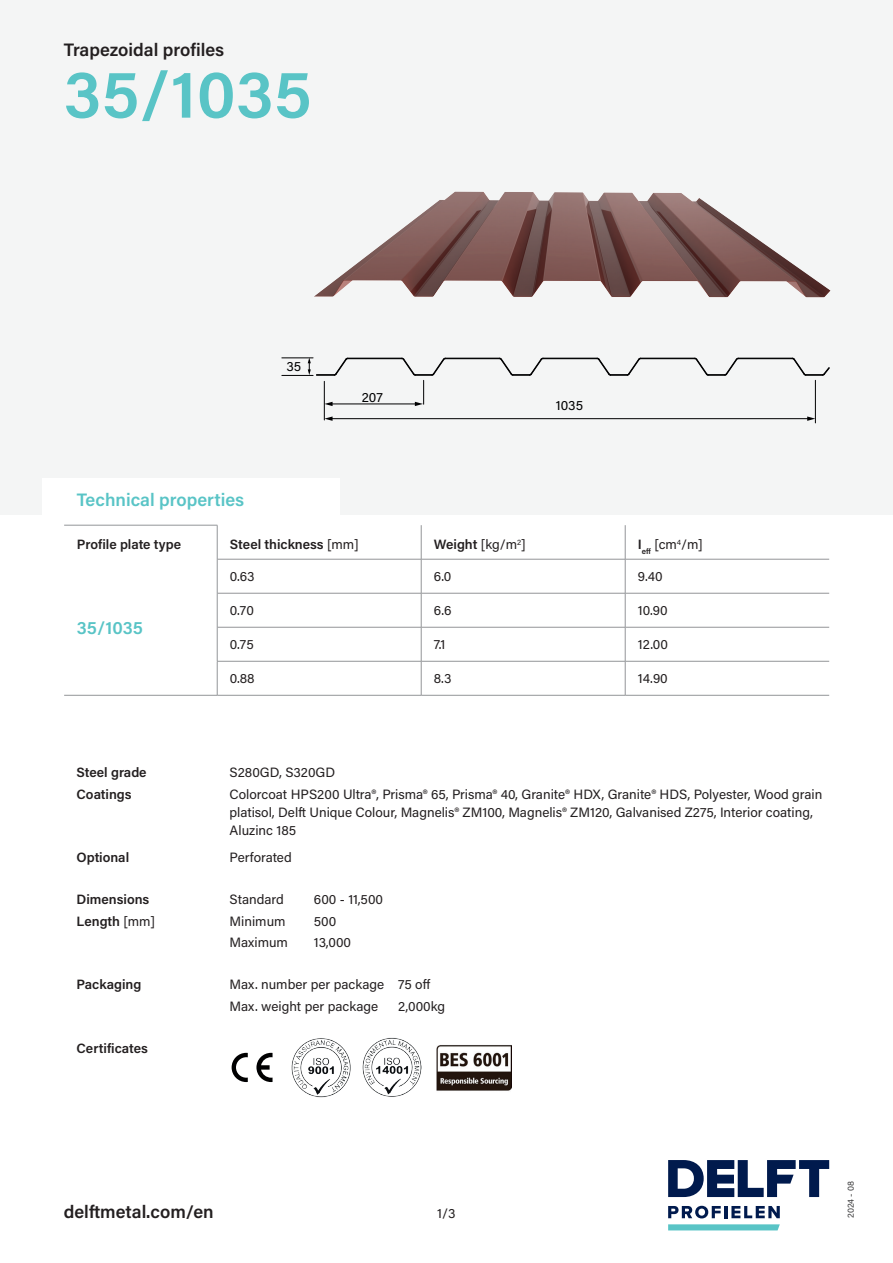
<style>
.page{position:relative;width:893px;height:1263px;background:#fff}
.page>*{position:absolute;margin:0;border:0;box-sizing:border-box;transform-origin:0 0}
.t1{font:600 67.5px "Acumin Pro";letter-spacing:.005em;color:#59c4c6}
.t2{font:600 18px "Acumin Pro";color:#231f20}
.t3{font:600 18px "Acumin Pro";color:#59c4c6}
.t4{font:13.5px/18px "Acumin Pro";color:#231f20}
.t5{font:600 13.5px "Acumin Pro";color:#231f20}
.t6{font:13.5px "Acumin Pro";color:#000001}
.t7{font:9px "Acumin Pro";color:#3e3e3f}
.s1{font-weight:400}
.s2{font-weight:600}
</style>
<div class="page">
<svg style="left:668px;top:1206px;width:112px;height:12px"></svg>
<svg style="left:668px;top:1160px;width:161px;height:37px"></svg>
<svg style="left:668px;top:1224px;width:112px;height:6px"></svg>
<div style="left:0;top:0;width:893px;height:514px;background:#f4f5f5"></div>
<div style="left:43px;top:478px;width:297px;height:58px;background:#fff"></div>
<hr style="left:64px;top:695px;width:153px;height:1px;background:#939598">
<hr style="left:217px;top:559px;width:204px;height:1px;background:#939598">
<hr style="left:421px;top:559px;width:204px;height:1px;background:#939598">
<hr style="left:625px;top:559px;width:204px;height:1px;background:#939598">
<hr style="left:217px;top:593px;width:204px;height:1px;background:#939598">
<hr style="left:421px;top:593px;width:204px;height:1px;background:#939598">
<hr style="left:625px;top:593px;width:204px;height:1px;background:#939598">
<hr style="left:217px;top:627px;width:204px;height:1px;background:#939598">
<hr style="left:421px;top:627px;width:204px;height:1px;background:#939598">
<hr style="left:625px;top:627px;width:204px;height:1px;background:#939598">
<hr style="left:217px;top:661px;width:204px;height:1px;background:#939598">
<hr style="left:421px;top:661px;width:204px;height:1px;background:#939598">
<hr style="left:625px;top:661px;width:204px;height:1px;background:#939598">
<hr style="left:217px;top:695px;width:204px;height:1px;background:#939598">
<hr style="left:421px;top:695px;width:204px;height:1px;background:#939598">
<hr style="left:625px;top:695px;width:204px;height:1px;background:#939598">
<hr style="left:217px;top:525px;width:1px;height:34px;background:#939598">
<hr style="left:421px;top:525px;width:1px;height:34px;background:#939598">
<hr style="left:625px;top:525px;width:1px;height:34px;background:#939598">
<hr style="left:217px;top:559px;width:1px;height:34px;background:#939598">
<hr style="left:421px;top:559px;width:1px;height:34px;background:#939598">
<hr style="left:625px;top:559px;width:1px;height:34px;background:#939598">
<hr style="left:217px;top:593px;width:1px;height:34px;background:#939598">
<hr style="left:421px;top:593px;width:1px;height:34px;background:#939598">
<hr style="left:625px;top:593px;width:1px;height:34px;background:#939598">
<hr style="left:217px;top:627px;width:1px;height:34px;background:#939598">
<hr style="left:421px;top:627px;width:1px;height:34px;background:#939598">
<hr style="left:625px;top:627px;width:1px;height:34px;background:#939598">
<hr style="left:217px;top:661px;width:1px;height:34px;background:#939598">
<hr style="left:421px;top:661px;width:1px;height:34px;background:#939598">
<hr style="left:625px;top:661px;width:1px;height:34px;background:#939598">
<hr style="left:64px;top:525px;width:153px;height:1px;background:#939598">
<img style="left:314px;top:191px;width:517px;height:107px">
<hr style="left:815px;top:380px;width:1px;height:43px;background:#000001">
<hr style="left:324px;top:381px;width:1px;height:39px;background:#000001">
<hr style="left:282px;top:358px;width:31px;height:1px;background:#000001">
<hr style="left:282px;top:375px;width:31px;height:1px;background:#000001">
<svg style="left:308px;top:358px;width:3px;height:17px"></svg>
<hr style="left:331px;top:418px;width:478px;height:1px;background:#000001">
<svg style="left:807px;top:416px;width:8px;height:5px"></svg>
<svg style="left:324px;top:416px;width:9px;height:5px"></svg>
<hr style="left:331px;top:404px;width:85px;height:1px;background:#000001">
<svg style="left:324px;top:402px;width:9px;height:4px"></svg>
<hr style="left:738px;top:358px;width:54px;height:1px;background:#000001">
<hr style="left:445px;top:358px;width:54px;height:1px;background:#000001">
<hr style="left:348px;top:358px;width:54px;height:1px;background:#000001">
<svg style="left:317px;top:357px;width:32px;height:19px"></svg>
<svg style="left:401px;top:357px;width:45px;height:49px"></svg>
<hr style="left:543px;top:358px;width:54px;height:1px;background:#000001">
<svg style="left:498px;top:357px;width:46px;height:19px"></svg>
<hr style="left:641px;top:358px;width:54px;height:1px;background:#000001">
<svg style="left:596px;top:357px;width:46px;height:19px"></svg>
<svg style="left:694px;top:357px;width:45px;height:19px"></svg>
<svg style="left:791px;top:357px;width:39px;height:19px"></svg>
<svg style="left:256px;top:1053px;width:17px;height:29px"></svg>
<svg style="left:232px;top:1053px;width:16px;height:29px"></svg>
<img style="left:292px;top:1038px;width:59px;height:59px">
<img style="left:436px;top:1045px;width:76px;height:46px">
<img style="left:362px;top:1037px;width:60px;height:60px">
<h2 class="t2" style="left:64px;top:37px;width:162px">Trapezoidal profiles</h2>
<h1 class="t1" style="left:64px;top:47px;width:249px">35/1035</h1>
<p class="t6" style="left:286px;top:357px;width:16px">35</p>
<p class="t6" style="left:362px;top:388px;width:23px">207</p>
<p class="t6" style="left:556px;top:396px;width:29px">1035</p>
<h2 class="t3" style="left:77px;top:487px;width:169px">Technical properties</h2>
<p class="t5" style="left:77px;top:535px;width:106px">Profile plate type</p>
<p class="t5" style="left:230px;top:535px;width:130px">Steel thickness <span class="s1">[mm]</span></p>
<p class="t5" style="left:434px;top:535px;width:93px">Weight <span class="s1">[kg/m</span><sup>2</sup><span class="s1">]</span></p>
<p class="t4" style="left:638px;top:535px;width:66px"><span class="s2">I</span><sub>eff</sub> [cm<sup>4</sup>/m]</p>
<h2 class="t3" style="left:77px;top:615px;width:68px">35/1035</h2>
<p class="t4" style="left:230px;top:567px;width:26px">0.63</p>
<p class="t4" style="left:434px;top:567px;width:19px">6.0</p>
<p class="t4" style="left:638px;top:567px;width:26px">9.40</p>
<p class="t4" style="left:230px;top:601px;width:26px">0.70</p>
<p class="t4" style="left:434px;top:601px;width:19px">6.6</p>
<p class="t4" style="left:638px;top:601px;width:31px">10.90</p>
<p class="t4" style="left:230px;top:635px;width:25px">0.75</p>
<p class="t4" style="left:434px;top:635px;width:13px">7.1</p>
<p class="t4" style="left:638px;top:635px;width:32px">12.00</p>
<p class="t4" style="left:230px;top:669px;width:26px">0.88</p>
<p class="t4" style="left:434px;top:669px;width:19px">8.3</p>
<p class="t4" style="left:638px;top:669px;width:31px">14.90</p>
<p class="t5" style="left:77px;top:763px;width:72px">Steel grade</p>
<p class="t4" style="left:230px;top:762px;width:107px">S280GD, S320GD</p>
<p class="t5" style="left:77px;top:784px;width:57px">Coatings</p>
<p class="t4" style="left:230px;top:784px;width:594px">Colorcoat HPS200 Ultra®, Prisma® 65, Prisma® 40, Granite® HDX, Granite® HDS, Polyester, Wood grain platisol, Delft Unique Colour, Magnelis® ZM100, Magnelis® ZM120, Galvanised Z275, Interior coating,<br>Aluzinc 185</p>
<p class="t5" style="left:77px;top:848px;width:54px">Optional</p>
<p class="t4" style="left:230px;top:847px;width:64px">Perforated</p>
<p class="t5" style="left:77px;top:890px;width:74px">Dimensions</p>
<p class="t4" style="left:230px;top:890px;width:56px">Standard</p>
<p class="t4" style="left:314px;top:890px;width:71px">600 - 11,500</p>
<p class="t5" style="left:77px;top:911px;width:80px">Length <span class="s1">[mm]</span></p>
<p class="t4" style="left:230px;top:911px;width:57px">Minimum</p>
<p class="t4" style="left:314px;top:911px;width:24px">500</p>
<p class="t4" style="left:230px;top:933px;width:60px">Maximum</p>
<p class="t4" style="left:314px;top:933px;width:39px">13,000</p>
<p class="t5" style="left:77px;top:975px;width:66px">Packaging</p>
<p class="t4" style="left:230px;top:973px;width:202px;line-height:21.3px">Max. number per package 75 off<br>Max. weight per package</p>
<p class="t4" style="left:398px;top:996px;width:49px">2,000kg</p>
<p class="t5" style="left:77px;top:1039px;width:73px">Certificates</p>
<h2 class="t2" style="left:64px;top:1199px;width:151px">delftmetal.com/en</h2>
<p class="t4" style="left:437px;top:1204px;width:20px">1/3</p>
<p class="t7" style="left:844px;top:1218px;width:39px;rotate:-90deg">2024 - 08</p>
</div>
